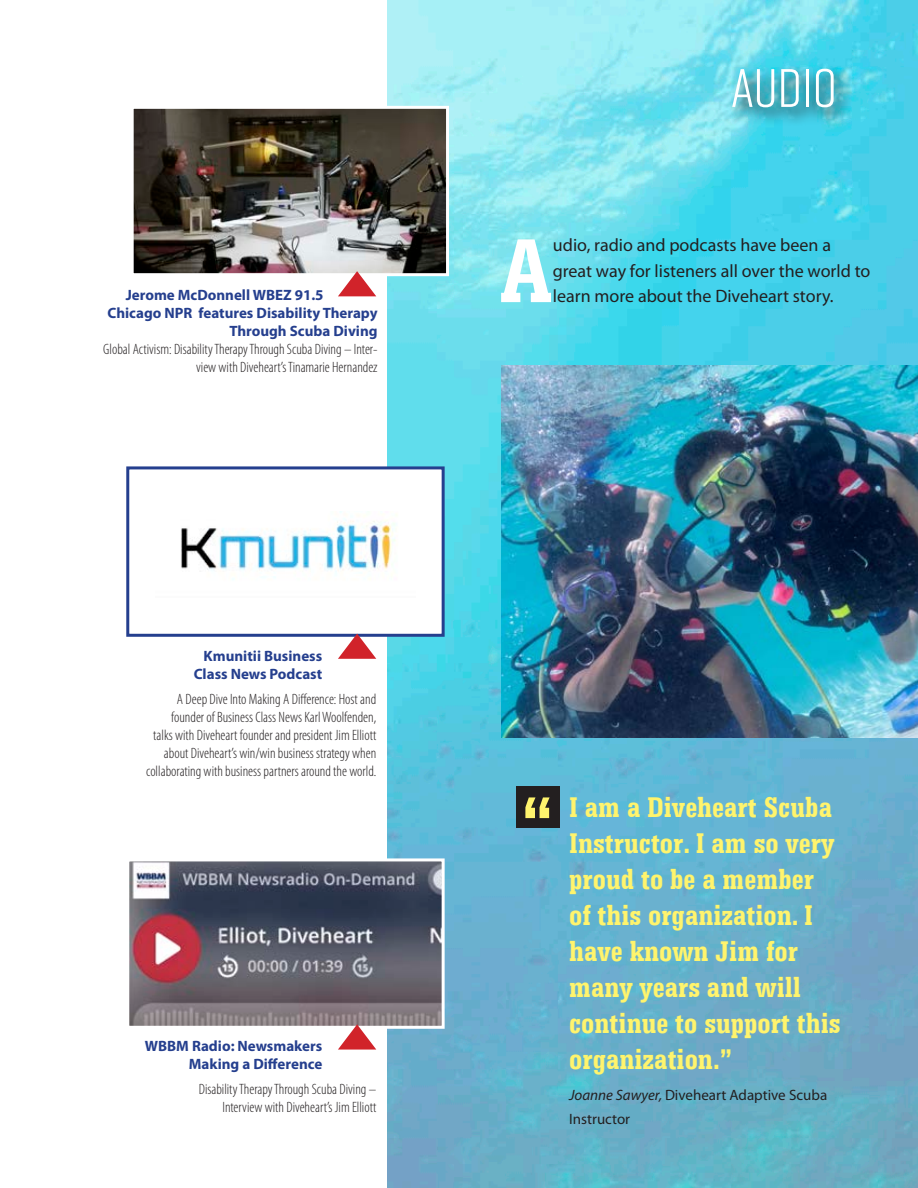
<style>
.page{position:relative;width:918px;height:1188px;background:#fff}
.page>*{position:absolute;margin:0;border:0;box-sizing:border-box;transform-origin:0 0}
.t1{font:700 96.15px "Serifa";color:#fff}
.t2{font:700 78px "Serifa";color:#fff46d}
.t3{font:54px "Rift";color:#fff}
.t4{font:700 30px/36px "Serifa";color:#fff46d}
.t5{font:18px/25.5px "Myriad Pro";color:#231f20}
.t6{font:300 condensed 15px/18px "Myriad Pro";color:#231f20;text-align:right}
.t7{font:700 15px/18px "Myriad Pro";color:#253f8e;text-align:right}
.t8{font:15px/24px "Myriad Pro";color:#231f20}
.s1{font-style:italic}
</style>
<div class="page">
<img style="left:388px;top:0;width:530px;height:1188px">
<div style="left:517px;top:787px;width:43px;height:41px;background:#231f20"></div>
<div style="left:128px;top:468px;width:315px;height:167px;background:#fff"></div>
<img style="left:181px;top:512px;width:216px;height:68px">
<div style="left:126px;top:466px;width:319px;height:171px;border:3px solid #253f8e"></div>
<img style="left:130px;top:862px;width:311px;height:163px">
<div style="left:126px;top:858px;width:319px;height:171px;border:3px solid #fff"></div>
<svg style="left:338px;top:634px;width:38px;height:25px"></svg>
<svg style="left:338px;top:1024px;width:38px;height:26px"></svg>
<svg style="left:728px;top:64px;width:124px;height:62px;background:#4cbdce"></svg>
<img style="left:135px;top:110px;width:310px;height:162px">
<div style="left:131px;top:106px;width:318px;height:170px;border:3px solid #fff"></div>
<svg style="left:338px;top:271px;width:38px;height:25px"></svg>
<img style="left:501px;top:366px;width:417px;height:371px">
<p class="t7" style="left:126px;top:286px;width:199px">Jerome McDonnell WBEZ 91.5</p>
<p class="t7" style="left:108px;top:304px;width:272px">Chicago NPR features Disability Therapy</p>
<p class="t7" style="left:229px;top:322px;width:150px">Through Scuba Diving</p>
<p class="t6" style="left:103px;top:340px;width:276px">Global Activism: Disability Therapy Through Scuba Diving – Inter&shy;view with Diveheart’s Tinamarie Hernandez</p>
<p class="t7" style="left:194px;top:647px;width:130px">Kmunitii Business<br>Class News Podcast</p>
<p class="t6" style="left:146px;top:690px;width:232px">A Deep Dive Into Making A Difference: Host and founder of Business Class News Karl Woolfenden,<br>talks with Diveheart founder and president Jim Elliott about Diveheart’s win/win business strategy when collaborating with business partners around the world.</p>
<p class="t7" style="left:145px;top:1037px;width:179px">WBBM Radio: Newsmakers<br>Making a Difference</p>
<p class="t6" style="left:199px;top:1080px;width:179px">Disability Therapy Through Scuba Diving –<br>Interview with Diveheart’s Jim Elliott</p>
<h3 class="t3" style="left:731px;top:50px;width:108px">Audio</h3>
<h1 class="t1" style="left:499px;top:210px;width:55px">A</h1>
<p class="t5" style="left:553px;top:233px;width:319px">udio, radio and podcasts have been a great way for listeners all over the world to learn more about the Diveheart story.</p>
<h2 class="t2" style="left:522px;top:773px;width:33px">“</h2>
<h3 class="t4" style="left:569px;top:789px;width:273px">I am a Diveheart Scuba<br>Instructor. I am so very proud to be a member of this organization. I have known Jim for many years and will continue to support this organization.”</h3>
<p class="t8" style="left:569px;top:1083px;width:260px"><span class="s1">Joanne Sawyer,</span> Diveheart Adaptive Scuba<br>Instructor</p>
</div>
